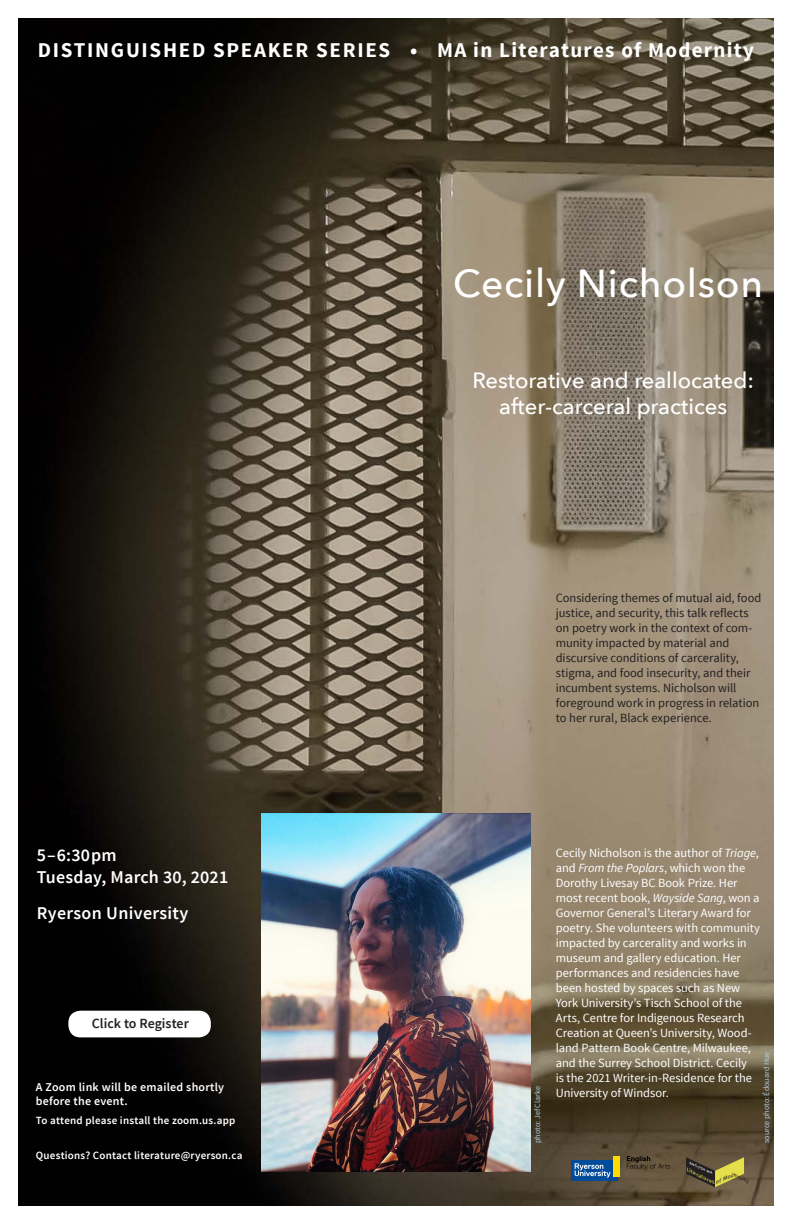
<style>
.page{position:relative;width:792px;height:1224px;background:#fff}
.page>*{position:absolute;margin:0;border:0;box-sizing:border-box;transform-origin:0 0}
.t1{font:500 39px "Avenir Next";letter-spacing:.02em;color:#fff}
.t2{font:500 22px "Avenir Next";color:#fff}
.t3{font:700 21px "Source Sans Pro";letter-spacing:.07em;color:#fff}
.t4{font:600 18px "Source Sans Pro";letter-spacing:.01em;color:#fff}
.t5{font:600 14px "Source Sans Pro";color:#231f20}
.t6{font:12.5px/15px "Source Sans Pro";letter-spacing:-.005em;color:#fff}
.t7{font:12.5px/15px "Source Sans Pro";letter-spacing:-.005em;color:#231f20}
.t8{font:600 12px/14.4px "Source Sans Pro";letter-spacing:.02em;color:#fff}
.t9{font:600 11px "Source Sans Pro";letter-spacing:.02em;color:#fff}
.t10{font:8px "Source Sans Pro";color:#accfe5}
.t11{font:italic 5px "Meta Plus";color:#231f20;scale:1.22 1}
.t12{font:italic 5px "Meta Plus";color:#eae550;scale:1.22 1}
.t13{font:italic 700 3.2px "Bliss";color:#fff;scale:1.22 1}
.s1{font-style:italic}
</style>
<div class="page">
<img style="left:18px;top:18px;width:756px;height:1188px">
<img style="left:262px;top:814px;width:268px;height:358px">
<svg style="left:627px;top:1156px;width:43px;height:14px"></svg>
<div style="left:571px;top:1160px;width:47px;height:20px;background:#004c9b"></div>
<div style="left:614px;top:1156px;width:6px;height:20px;background:#ffdc00"></div>
<svg style="left:575px;top:1163px;width:35px;height:15px"></svg>
<svg style="left:686px;top:1157px;width:58px;height:30px;background:#786e3b"></svg>
<div style="left:68px;top:1011px;width:143px;height:26px;background:#fff;border-radius:12px"></div>
<p class="t3" style="left:38px;top:37px;width:718px">DISTINGUISHED SPEAKER SERIES • MA in Literatures of Modernity</p>
<p class="t1" style="left:453px;top:250px;width:312px">Cecily Nicholson</p>
<p class="t2" style="left:472px;top:362px;width:283px">Restorative and reallocated:</p>
<p class="t2" style="left:499px;top:388px;width:230px">after-carceral practices</p>
<p class="t4" style="left:37px;top:844px;width:81px">5–6:30pm</p>
<p class="t4" style="left:37px;top:866px;width:193px">Tuesday, March 30, 2021</p>
<p class="t4" style="left:37px;top:902px;width:153px">Ryerson University</p>
<p class="t5" style="left:92px;top:1015px;width:99px">Click to Register</p>
<p class="t8" style="left:36px;top:1080px;width:190px">A Zoom link will be emailed shortly before the event.</p>
<p class="t9" style="left:36px;top:1113px;width:201px">To attend please install the zoom.us.app</p>
<p class="t9" style="left:36px;top:1148px;width:208px">Questions? Contact literature@ryerson.ca</p>
<p class="t7" style="left:556px;top:591px;width:207px">Considering themes of mutual aid, food justice, and security, this talk reflects on poetry work in the context of com&shy;munity impacted by material and discursive conditions of carcerality, stigma, and food insecurity, and their incumbent systems. Nicholson will foreground work in progress in relation to her rural, Black experience.</p>
<p class="t10" style="left:533px;top:1143px;width:58px;rotate:-90deg">photo: Jef Clarke</p>
<p class="t6" style="left:556px;top:846px;width:206px">Cecily Nicholson is the author of <span class="s1">Triage</span>, and <span class="s1">From the Poplars</span>, which won the Dorothy Livesay BC Book Prize. Her most recent book, <span class="s1">Wayside Sang</span>, won a Governor General’s Literary Award for poetry. She volunteers with community impacted by carcerality and works in museum and gallery education. Her performances and residencies have been hosted by spaces such as New York University’s Tisch School of the Arts, Centre for Indigenous Research Creation at Queen’s University, Wood&shy;land Pattern Book Centre, Milwaukee, and the Surrey School District. Cecily<br>is the 2021 Writer-in-Residence for the University of Windsor.</p>
<p class="t10" style="left:762px;top:1143px;width:93px;rotate:-90deg">source photo: Édouard Hue</p>
<p class="t13" style="left:691px;top:1162px;width:22px;rotate:25deg">ENGLISH MA</p>
<p class="t12" style="left:689px;top:1167px;width:27px;rotate:25deg">Literatures</p>
<p class="t11" style="left:714px;top:1180px;width:18px;rotate:-25deg">of Mod</p>
<p class="t11" style="left:736px;top:1172px;width:15px;rotate:25deg">ernity</p>
</div>
